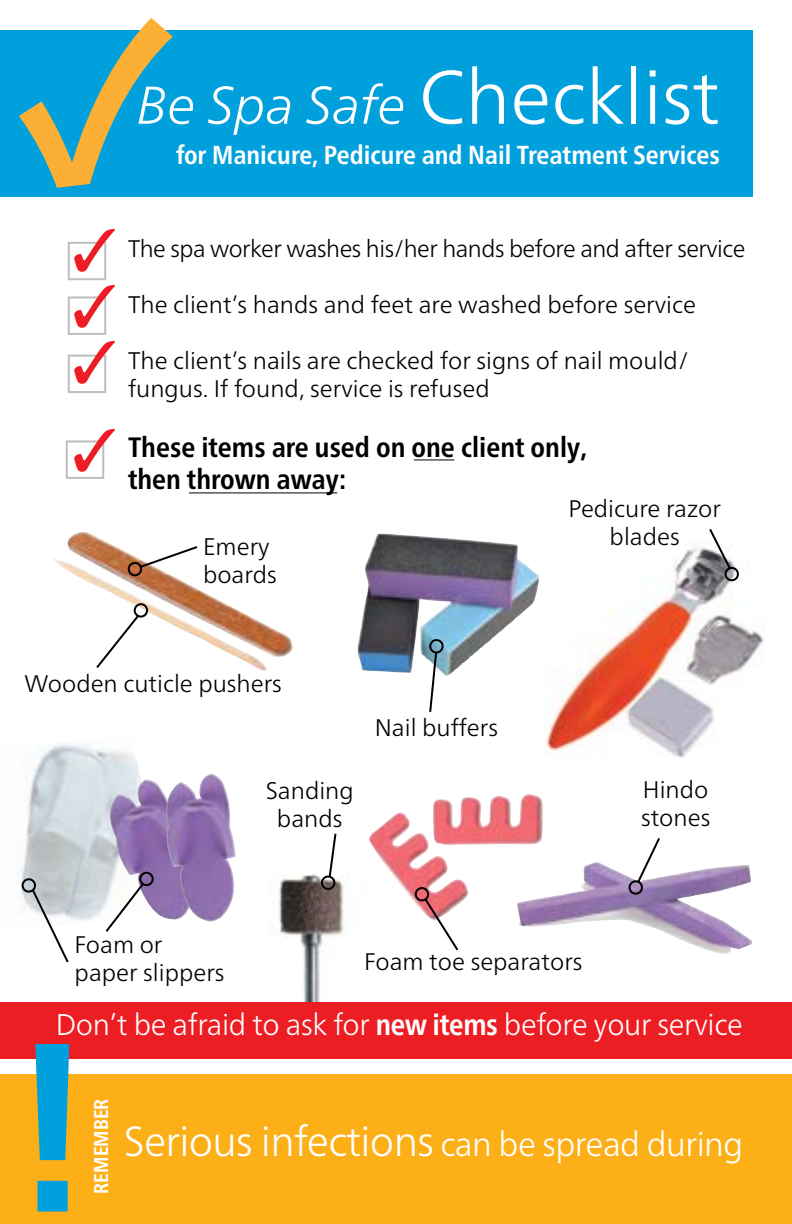
<style>
.page{position:relative;width:792px;height:1224px;background:#fff}
.page>*{position:absolute;margin:0;border:0;box-sizing:border-box;transform-origin:0 0}
.Header2{font:700 240px "Source Sans Pro";color:#fbaf34}
.Header2-2{font:700 condensed 240px "Frutiger Neue LT Pro";color:#00a0dd}
.Header2-3{font:italic 300 53.2px "Frutiger Neue LT Pro";color:#fff}
.Header2-4{font:300 42px "Frutiger Neue LT Pro";letter-spacing:-.015em;color:#fff}
.Header2-5{font:300 30px "Frutiger Neue LT Pro";letter-spacing:-.01em;color:#fff}
.Header2-6{font:700 condensed 28px/32px "Frutiger Neue LT Pro";color:#000}
.Header2-7{font:700 condensed 26px "Frutiger Neue LT Pro";color:#fff}
.Header2-8{font:300 24px/28px "Frutiger Neue LT Pro";color:#000}
.Header2-9{font:300 24px "Frutiger Neue LT Pro";letter-spacing:-.02em;color:#000}
.Header2-10{font:700 condensed 20px "Frutiger Neue LT Pro";color:#fff}
.s1{font-style:normal;font-size:76px}
.s2{color:#ed1d24}
.s3{font-weight:700;font-stretch:condensed}
.s4{font-size:34px}
</style>
<div class="page">
<img style="left:278px;top:875px;width:66px;height:127px">
<div style="left:0;top:30px;width:753px;height:166px;background:#00a0dd"></div>
<img style="left:544px;top:547px;width:220px;height:211px">
<img style="left:22px;top:744px;width:118px;height:177px">
<img style="left:54px;top:559px;width:213px;height:111px">
<img style="left:68px;top:532px;width:212px;height:125px">
<img style="left:357px;top:534px;width:183px;height:142px">
<svg style="left:127px;top:544px;width:73px;height:35px"></svg>
<svg style="left:320px;top:833px;width:18px;height:57px"></svg>
<svg style="left:21px;top:877px;width:49px;height:86px"></svg>
<svg style="left:707px;top:529px;width:34px;height:52px"></svg>
<svg style="left:428px;top:639px;width:17px;height:73px"></svg>
<div style="left:0;top:1002px;width:792px;height:56px;background:#ed1d24"></div>
<div style="left:0;top:1074px;width:792px;height:150px;background:#fcaf17"></div>
<img style="left:369px;top:794px;width:174px;height:109px">
<svg style="left:412px;top:886px;width:48px;height:65px"></svg>
<img style="left:517px;top:862px;width:80px;height:64px">
<svg style="left:636px;top:838px;width:26px;height:46px"></svg>
<div style="left:628px;top:880px;width:15px;height:15px;border:2px solid #000;border-radius:50%"></div>
<div style="left:68px;top:242px;width:38px;height:38px;border:2px solid #bcbec0"></div>
<div style="left:68px;top:296px;width:38px;height:39px;border:2px solid #bcbec0"></div>
<div style="left:68px;top:355px;width:38px;height:38px;border:2px solid #bcbec0"></div>
<div style="left:66px;top:440px;width:38px;height:39px;border:2px solid #bcbec0"></div>
<hr style="left:414px;top:459px;width:40px;height:1px;background:#000">
<hr style="left:189px;top:492px;width:148px;height:1px;background:#000">
<svg style="left:94px;top:613px;width:47px;height:57px"></svg>
<div style="left:134px;top:603px;width:14px;height:15px;border:2px solid #000;border-radius:50%"></div>
<img style="left:110px;top:779px;width:56px;height:140px">
<img style="left:166px;top:773px;width:70px;height:149px">
<svg style="left:104px;top:881px;width:42px;height:51px"></svg>
<div style="left:139px;top:871px;width:15px;height:16px;border:2px solid #000;border-radius:50%"></div>
<p class="Header2" style="left:17px;top:-51px;width:157px">✓</p>
<p class="Header2-3" style="left:137px;top:74px;width:584px">Be Spa Safe <span class="s1">Checklist</span></p>
<p class="Header2-7" style="left:176px;top:139px;width:545px">for Manicure, Pedicure and Nail Treatment Services</p>
<p class="Header2-9" style="left:72px;top:234px;width:675px"><span class="s2">✓</span> The spa worker washes his/her hands before and after service</p>
<p class="Header2-8" style="left:72px;top:291px;width:625px"><span class="s2">✓</span> The client’s hands and feet are washed before service</p>
<p class="Header2-8" style="left:128px;top:347px;width:562px;text-indent:-56px"><span class="s2">✓</span> The client’s nails are checked for signs of nail mould/ fungus. If found, service is refused</p>
<p class="Header2-6" style="left:128px;top:431px;width:460px;text-indent:-56px"><span class="s2">✓</span> These items are used on one client only, then thrown away:</p>
<p class="Header2-8" style="left:203px;top:533px;width:75px">Emery boards</p>
<p class="Header2-8" style="left:24px;top:670px;width:259px">Wooden cuticle pushers</p>
<p class="Header2-8" style="left:266px;top:776px;width:90px;text-align:center">Sanding bands</p>
<p class="Header2-8" style="left:375px;top:714px;width:125px">Nail buffers</p>
<p class="Header2-8" style="left:568px;top:494px;width:154px;text-align:center">Pedicure razor blades</p>
<p class="Header2-8" style="left:641px;top:776px;width:71px">Hindo stones</p>
<p class="Header2-8" style="left:75px;top:931px;width:151px">Foam or paper slippers</p>
<p class="Header2-8" style="left:364px;top:948px;width:220px">Foam toe separators</p>
<p class="Header2-5" style="left:56px;top:1006px;width:689px">Don’t be afraid to ask for <span class="s3">new items</span> before your service</p>
<p class="Header2-2" style="left:14px;top:986px;width:79px">!</p>
<p class="Header2-10" style="left:89px;top:1194px;width:97px;rotate:-90deg">REMEMBER</p>
<p class="Header2-4" style="left:124px;top:1115px;width:621px">Serious infections <span class="s4">can be spread during</span></p>
</div>
